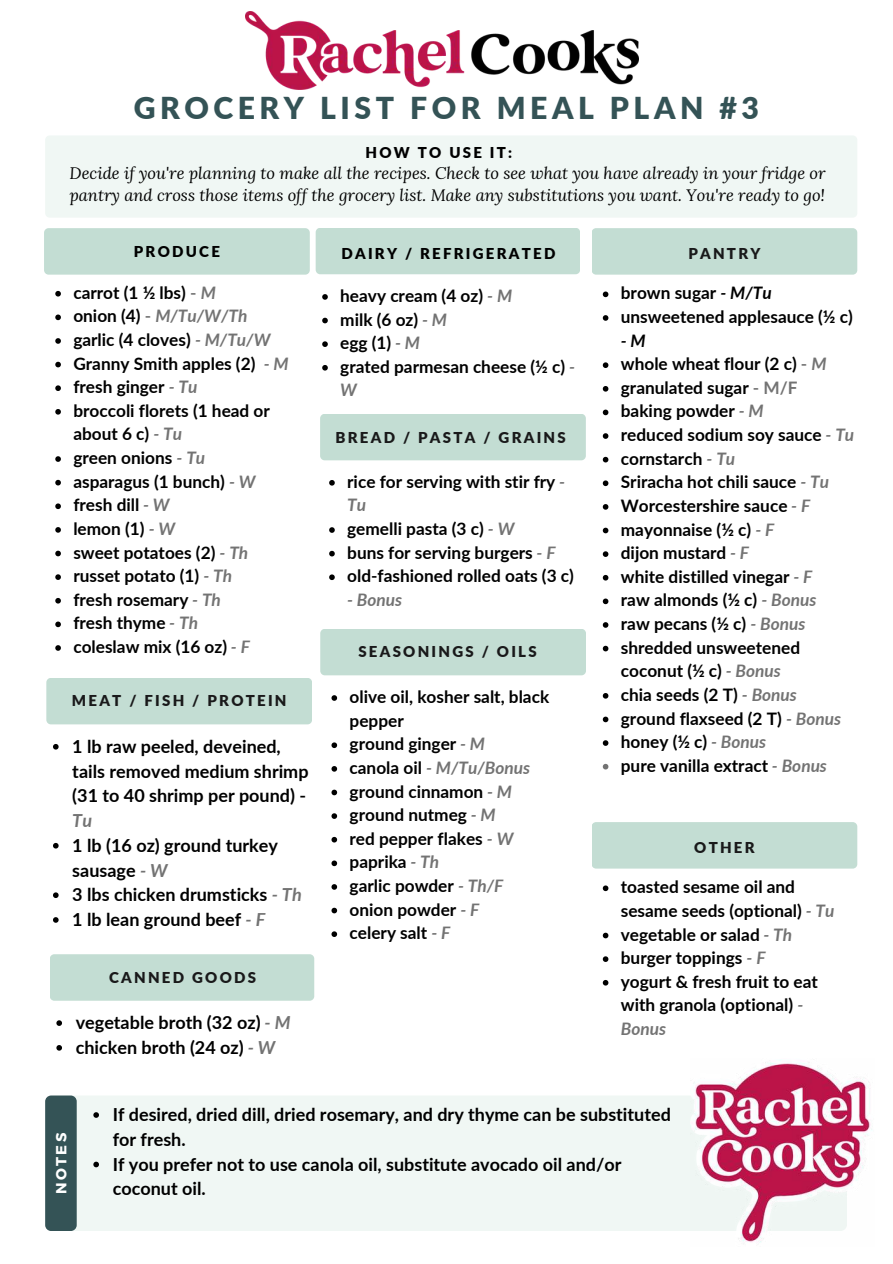
<style>
.page{position:relative;width:893px;height:1264px;background:#fff}
.page>*{position:absolute;margin:0;border:0;box-sizing:border-box;transform-origin:0 0}
.t1{font:900 30.15px "Lato";letter-spacing:.15em;color:#345356}
.t2{font:700 18px/24.8px "Lato";color:#000}
.t3{font:italic 700 18px "Lato";color:#737373}
.t4{font:700 17.25px/23.5px "Lato";color:#000}
.t5{font:italic 700 17.25px "Lato";color:#737373}
.t6{font:italic 16.5px/22.5px "Lora";color:#000}
.t7{font:900 15px "Lato";letter-spacing:.15em;color:#19191a}
.t8{font:900 15px "Lato";letter-spacing:.15em;color:#000}
.t9{font:700 14.7px "Montserrat";letter-spacing:.15em;color:#fff}
.s1{color:#737373}
.s2{font-style:italic;color:#737373}
.s3{font-style:italic}
</style>
<div class="page">
<div style="left:44px;top:228px;width:536px;height:47px;background:#c3ddd3"></div>
<div style="left:320px;top:629px;width:266px;height:46px;background:#c3ddd3"></div>
<div style="left:46px;top:678px;width:266px;height:46px;background:#c3ddd3"></div>
<div style="left:320px;top:414px;width:265px;height:46px;background:#c3ddd3"></div>
<div style="left:592px;top:228px;width:265px;height:47px;background:#c3ddd3"></div>
<svg style="left:322px;top:294px;width:6px;height:6px"></svg>
<svg style="left:322px;top:318px;width:6px;height:5px"></svg>
<svg style="left:322px;top:341px;width:6px;height:6px"></svg>
<svg style="left:322px;top:365px;width:6px;height:5px"></svg>
<svg style="left:53px;top:744px;width:6px;height:5px"></svg>
<svg style="left:53px;top:843px;width:6px;height:5px"></svg>
<svg style="left:53px;top:892px;width:6px;height:6px"></svg>
<svg style="left:53px;top:917px;width:6px;height:5px"></svg>
<svg style="left:331px;top:695px;width:6px;height:5px"></svg>
<svg style="left:331px;top:742px;width:6px;height:6px"></svg>
<svg style="left:331px;top:766px;width:6px;height:5px"></svg>
<svg style="left:331px;top:789px;width:6px;height:6px"></svg>
<svg style="left:331px;top:813px;width:6px;height:6px"></svg>
<svg style="left:331px;top:836px;width:6px;height:6px"></svg>
<svg style="left:331px;top:860px;width:6px;height:6px"></svg>
<svg style="left:331px;top:884px;width:6px;height:5px"></svg>
<svg style="left:331px;top:907px;width:6px;height:6px"></svg>
<svg style="left:331px;top:931px;width:6px;height:6px"></svg>
<svg style="left:329px;top:480px;width:6px;height:5px"></svg>
<svg style="left:329px;top:527px;width:6px;height:6px"></svg>
<svg style="left:329px;top:551px;width:6px;height:5px"></svg>
<svg style="left:329px;top:574px;width:6px;height:6px"></svg>
<svg style="left:602px;top:291px;width:6px;height:6px"></svg>
<svg style="left:602px;top:315px;width:6px;height:6px"></svg>
<svg style="left:602px;top:362px;width:6px;height:6px"></svg>
<svg style="left:602px;top:386px;width:6px;height:5px"></svg>
<svg style="left:602px;top:409px;width:6px;height:6px"></svg>
<svg style="left:602px;top:433px;width:6px;height:6px"></svg>
<svg style="left:602px;top:457px;width:6px;height:5px"></svg>
<svg style="left:602px;top:480px;width:6px;height:6px"></svg>
<svg style="left:602px;top:504px;width:6px;height:5px"></svg>
<svg style="left:602px;top:527px;width:6px;height:6px"></svg>
<svg style="left:602px;top:551px;width:6px;height:6px"></svg>
<svg style="left:602px;top:575px;width:6px;height:5px"></svg>
<svg style="left:602px;top:598px;width:6px;height:6px"></svg>
<svg style="left:602px;top:622px;width:6px;height:5px"></svg>
<svg style="left:602px;top:645px;width:6px;height:6px"></svg>
<svg style="left:602px;top:693px;width:6px;height:5px"></svg>
<svg style="left:602px;top:716px;width:6px;height:6px"></svg>
<svg style="left:602px;top:740px;width:6px;height:6px"></svg>
<svg style="left:602px;top:763px;width:6px;height:6px"></svg>
<div style="left:46px;top:1095px;width:801px;height:135px;background:#f0f7f4;border-radius:7px"></div>
<div style="left:45px;top:1095px;width:32px;height:135px;background:#345356;border-radius:6px"></div>
<svg style="left:93px;top:1112px;width:6px;height:5px"></svg>
<svg style="left:93px;top:1161px;width:6px;height:6px"></svg>
<img style="left:245px;top:12px;width:393px;height:77px">
<div style="left:50px;top:954px;width:264px;height:46px;background:#c3ddd3"></div>
<svg style="left:56px;top:1020px;width:6px;height:5px"></svg>
<svg style="left:56px;top:1045px;width:6px;height:5px"></svg>
<img style="left:690px;top:1060px;width:182px;height:183px">
<div style="left:592px;top:822px;width:265px;height:46px;background:#c3ddd3"></div>
<svg style="left:602px;top:885px;width:6px;height:6px"></svg>
<svg style="left:602px;top:932px;width:6px;height:6px"></svg>
<svg style="left:602px;top:956px;width:6px;height:5px"></svg>
<svg style="left:602px;top:980px;width:6px;height:5px"></svg>
<div style="left:45px;top:136px;width:812px;height:81px;background:#f0f7f4"></div>
<svg style="left:55px;top:291px;width:6px;height:5px"></svg>
<svg style="left:55px;top:314px;width:6px;height:6px"></svg>
<svg style="left:55px;top:338px;width:6px;height:6px"></svg>
<svg style="left:55px;top:362px;width:6px;height:5px"></svg>
<svg style="left:55px;top:385px;width:6px;height:6px"></svg>
<svg style="left:55px;top:409px;width:6px;height:5px"></svg>
<svg style="left:55px;top:456px;width:6px;height:6px"></svg>
<svg style="left:55px;top:480px;width:6px;height:5px"></svg>
<svg style="left:55px;top:503px;width:6px;height:6px"></svg>
<svg style="left:55px;top:527px;width:6px;height:5px"></svg>
<svg style="left:55px;top:550px;width:6px;height:6px"></svg>
<svg style="left:55px;top:574px;width:6px;height:6px"></svg>
<svg style="left:55px;top:598px;width:6px;height:5px"></svg>
<svg style="left:55px;top:621px;width:6px;height:6px"></svg>
<svg style="left:55px;top:645px;width:6px;height:5px"></svg>
<h1 class="t1" style="left:134px;top:85px;width:626px">GROCERY LIST FOR MEAL PLAN #3</h1>
<p class="t8" style="left:365px;top:141px;width:148px">HOW TO USE IT:</p>
<p class="t6" style="left:69px;top:161px;width:757px">Decide if you're planning to make all the recipes. Check to see what you have already in your fridge or pantry and cross those items off the grocery list. Make any substitutions you want. You're ready to go!</p>
<p class="t8" style="left:134px;top:240px;width:88px">PRODUCE</p>
<p class="t8" style="left:341px;top:242px;width:215px">DAIRY / REFRIGERATED</p>
<p class="t4" style="left:73px;top:280px;width:217px">carrot (1 ½ lbs) <span class="s1">-</span> <span class="s2">M<br></span>onion (4) <span class="s1">-</span> <span class="s2">M/Tu/W/Th </span>garlic (4 cloves) <span class="s2">- M/Tu/W<br></span>Granny Smith apples (2) <span class="s2">- M </span>fresh ginger <span class="s2">- Tu<br></span>broccoli florets (1 head or about 6 c) <span class="s2">- Tu<br></span>green onions <span class="s2">- Tu<br></span>asparagus (1 bunch) <span class="s2">- W </span>fresh dill <span class="s2">- W<br></span>lemon (1) <span class="s2">- W<br></span>sweet potatoes (2) <span class="s2">- Th </span>russet potato (1) <span class="s2">- Th<br></span>fresh rosemary <span class="s2">- Th<br></span>fresh thyme <span class="s2">- Th<br></span>coleslaw mix (16 oz) <span class="s2">- F</span></p>
<p class="t7" style="left:72px;top:689px;width:216px">MEAT / FISH / PROTEIN</p>
<p class="t2" style="left:72px;top:733px;width:238px">1 lb raw peeled, deveined, tails removed medium shrimp (31 to 40 shrimp per pound) -</p>
<p class="t3" style="left:72px;top:807px;width:21px">Tu</p>
<p class="t2" style="left:72px;top:832px;width:231px">1 lb (16 oz) ground turkey sausage <span class="s2">- W<br></span>3 lbs chicken drumsticks <span class="s2">- Th<br></span>1 lb lean ground beef <span class="s2">- F</span></p>
<p class="t7" style="left:109px;top:966px;width:148px">CANNED GOODS</p>
<p class="t2" style="left:76px;top:1009px;width:216px">vegetable broth (32 oz) <span class="s2">- M </span>chicken broth (24 oz) <span class="s2">- W</span></p>
<p class="t4" style="left:340px;top:283px;width:236px">heavy cream (4 oz) <span class="s2">- M<br></span>milk (6 oz) <span class="s2">- M<br></span>egg (1) <span class="s2">- M<br></span>grated parmesan cheese (½ c) <span class="s2">-<br>W</span></p>
<p class="t7" style="left:335px;top:426px;width:232px">BREAD / PASTA / GRAINS</p>
<p class="t4" style="left:347px;top:469px;width:228px">rice for serving with stir fry <span class="s2">-<br>Tu<br></span>gemelli pasta (3 c) <span class="s2">- W<br></span>buns for serving burgers <span class="s2">- F </span>old-fashioned rolled oats (3 c)</p>
<p class="t5" style="left:347px;top:587px;width:56px">- Bonus</p>
<p class="t7" style="left:358px;top:640px;width:180px">SEASONINGS / OILS</p>
<p class="t4" style="left:349px;top:684px;width:201px">olive oil, kosher salt, black pepper<br>ground ginger <span class="s2">- M<br></span>canola oil <span class="s2">- M/Tu/Bonus </span>ground cinnamon <span class="s2">- M </span>ground nutmeg <span class="s2">- M<br></span>red pepper flakes <span class="s2">- W </span>paprika <span class="s2">- Th<br></span>garlic powder <span class="s2">- Th/F </span>onion powder <span class="s2">- F<br></span>celery salt <span class="s2">- F</span></p>
<p class="t7" style="left:688px;top:242px;width:74px">PANTRY</p>
<p class="t4" style="left:620px;top:280px;width:233px">brown sugar <span class="s3">- M/Tu </span>unsweetened applesauce (½ c)</p>
<p class="t4" style="left:620px;top:328px;width:235px"><span class="s3">- M<br></span>whole wheat flour (2 c) <span class="s1">-</span> <span class="s2">M </span>granulated sugar <span class="s1">- M/F<br></span>baking powder <span class="s2">- M<br></span>reduced sodium soy sauce <span class="s2">- Tu </span>cornstarch <span class="s2">- Tu<br></span>Sriracha hot chili sauce <span class="s2">- Tu<br></span>Worcestershire sauce <span class="s2">- F </span>mayonnaise (½ c) <span class="s2">- F<br></span>dijon mustard <span class="s2">- F<br></span>white distilled vinegar <span class="s2">- F<br></span>raw almonds (½ c) <span class="s2">- Bonus<br></span>raw pecans (½ c) <span class="s2">- Bonus </span>shredded unsweetened coconut (½ c) <span class="s2">- Bonus<br></span>chia seeds (2 T) <span class="s2">- Bonus </span>ground flaxseed (2 T) <span class="s2">- Bonus </span>honey (½ c) <span class="s2">- Bonus<br></span>pure vanilla extract <span class="s2">- Bonus</span></p>
<p class="t7" style="left:694px;top:836px;width:62px">OTHER</p>
<p class="t4" style="left:620px;top:874px;width:215px">toasted sesame oil and sesame seeds (optional) <span class="s2">- Tu </span>vegetable or salad <span class="s2">- Th </span>burger toppings <span class="s2">- F<br></span>yogurt &amp; fresh fruit to eat with granola (optional) <span class="s2">-<br>Bonus</span></p>
<p class="t9" style="left:52px;top:1193px;width:62px;rotate:-90deg">NOTES</p>
<p class="t2" style="left:113px;top:1101px;width:559px">If desired, dried dill, dried rosemary, and dry thyme can be substituted for fresh.<br>If you prefer not to use canola oil, substitute avocado oil and/or coconut oil.</p>
</div>
